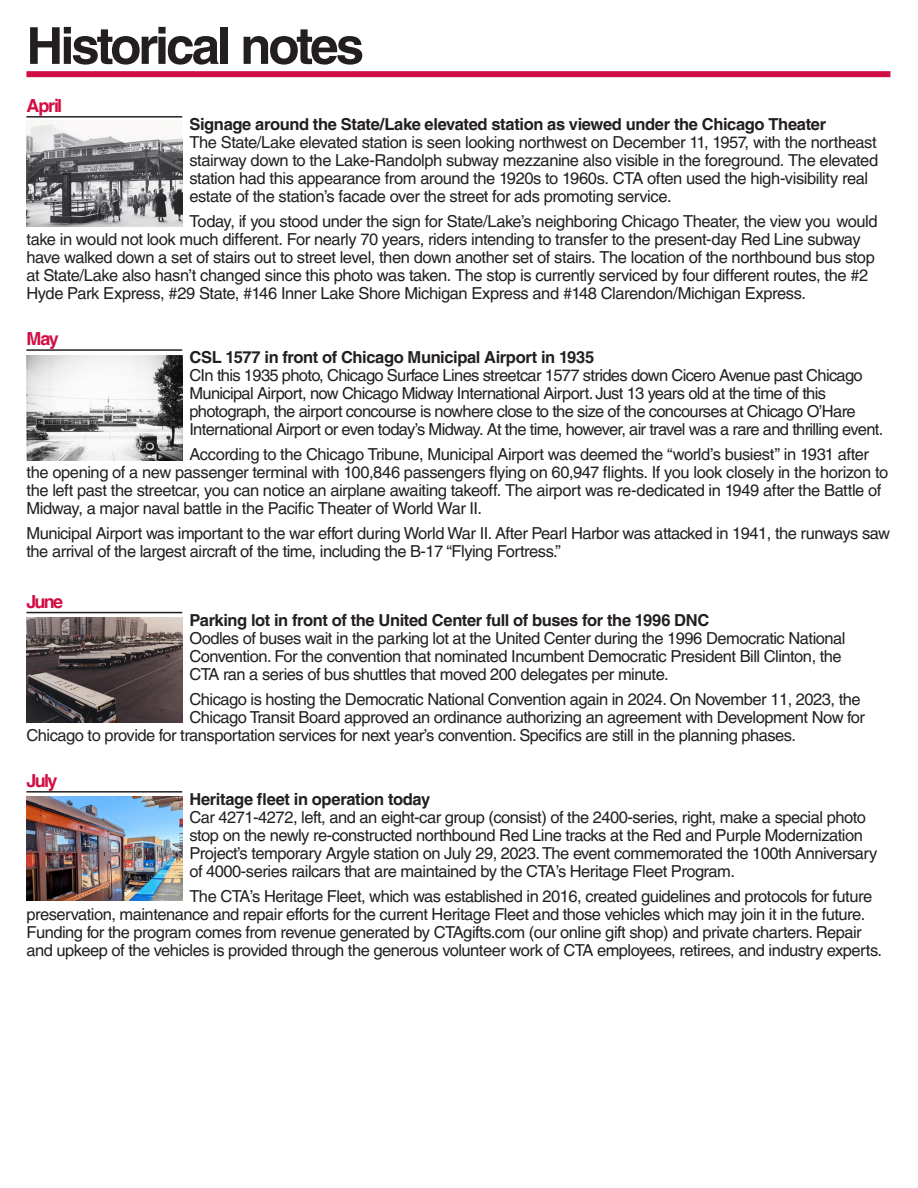
<style>
.page{position:relative;width:918px;height:1188px;background:#fff}
.page>*{position:absolute;margin:0;border:0;box-sizing:border-box;transform-origin:0 0}
.t1{font:700 51px "Helvetica LT Pro";letter-spacing:-.06em;color:#231f20}
.t2{font:700 18px "Helvetica LT Pro";letter-spacing:-.085em;color:#d20d44}
.t3{font:16.5px/18px "Helvetica LT Pro";letter-spacing:-.03em;color:#231f20}
.t4{font:700 16.5px "Helvetica LT Pro";letter-spacing:-.025em;color:#231f20}
</style>
<div class="page">
<hr style="left:26px;top:116px;width:156px;height:2px;background:#231f20">
<hr style="left:26px;top:349px;width:156px;height:2px;background:#231f20">
<hr style="left:26px;top:612px;width:156px;height:1px;background:#231f20">
<hr style="left:26px;top:791px;width:156px;height:2px;background:#231f20">
<img style="left:27px;top:618px;width:155px;height:105px">
<img style="left:26px;top:796px;width:156px;height:105px">
<img style="left:27px;top:356px;width:155px;height:105px">
<img style="left:26px;top:121px;width:156px;height:105px">
<div style="left:26px;top:71px;width:864px;height:6px;background:#d20d44"></div>
<p class="t1" style="left:26px;top:15px;width:339px">Historical notes</p>
<p class="t2" style="left:26px;top:95px;width:37px">April</p>
<p class="t4" style="left:189px;top:114px;width:638px">Signage around the State/Lake elevated station as viewed under the Chicago Theater</p>
<p class="t3" style="left:189px;top:133px;width:690px">The State/Lake elevated station is seen looking northwest on December 11, 1957, with the northeast stairway down to the Lake-Randolph subway mezzanine also visible in the foreground. The elevated station had this appearance from around the 1920s to 1960s. CTA often used the high-visibility real estate of the station’s facade over the street for ads promoting service.</p>
<p class="t3" style="left:26px;top:212px;width:853px;text-indent:163px">Today, if you stood under the sign for State/Lake’s neighboring Chicago Theater, the view you would take in would not look much different. For nearly 70 years, riders intending to transfer to the present-day Red Line subway have walked down a set of stairs out to street level, then down another set of stairs. The location of the northbound bus stop at State/Lake also hasn’t changed since this photo was taken. The stop is currently serviced by four different routes, the #2<br>Hyde Park Express, #29 State, #146 Inner Lake Shore Michigan Express and #148 Clarendon/Michigan Express.</p>
<p class="t2" style="left:26px;top:328px;width:34px">May</p>
<p class="t4" style="left:189px;top:348px;width:406px">CSL 1577 in front of Chicago Municipal Airport in 1935</p>
<p class="t3" style="left:189px;top:367px;width:695px">CIn this 1935 photo, Chicago Surface Lines streetcar 1577 strides down Cicero Avenue past Chicago Municipal Airport, now Chicago Midway International Airport. Just 13 years old at the time of this photograph, the airport concourse is nowhere close to the size of the concourses at Chicago O’Hare International Airport or even today’s Midway. At the time, however, air travel was a rare and thrilling event.</p>
<p class="t3" style="left:26px;top:445px;width:863px;text-indent:163px">According to the Chicago Tribune, Municipal Airport was deemed the “world’s busiest” in 1931 after the opening of a new passenger terminal with 100,846 passengers flying on 60,947 flights. If you look closely in the horizon to the left past the streetcar, you can notice an airplane awaiting takeoff. The airport was re-dedicated in 1949 after the Battle of Midway, a major naval battle in the Pacific Theater of World War II.</p>
<p class="t3" style="left:26px;top:524px;width:865px">Municipal Airport was important to the war effort during World War II. After Pearl Harbor was attacked in 1941, the runways saw the arrival of the largest aircraft of the time, including the B-17 “Flying Fortress.”</p>
<p class="t2" style="left:26px;top:591px;width:38px">June</p>
<p class="t4" style="left:189px;top:610px;width:522px">Parking lot in front of the United Center full of buses for the 1996 DNC</p>
<p class="t3" style="left:189px;top:629px;width:658px">Oodles of buses wait in the parking lot at the United Center during the 1996 Democratic National<br>Convention. For the convention that nominated Incumbent Democratic President Bill Clinton, the<br>CTA ran a series of bus shuttles that moved 200 delegates per minute.</p>
<p class="t3" style="left:189px;top:690px;width:673px">Chicago is hosting the Democratic National Convention again in 2024. On November 11, 2023, the</p>
<p class="t3" style="left:189px;top:708px;width:677px">Chicago Transit Board approved an ordinance authorizing an agreement with Development Now for</p>
<p class="t3" style="left:26px;top:726px;width:771px">Chicago to provide for transportation services for next year’s convention. Specifics are still in the planning phases.</p>
<p class="t2" style="left:26px;top:770px;width:33px">July</p>
<p class="t4" style="left:189px;top:789px;width:242px">Heritage fleet in operation today</p>
<p class="t3" style="left:189px;top:808px;width:690px">Car 4271-4272, left, and an eight-car group (consist) of the 2400-series, right, make a special photo stop on the newly re-constructed northbound Red Line tracks at the Red and Purple Modernization Project’s temporary Argyle station on July 29, 2023. The event commemorated the 100th Anniversary of 4000-series railcars that are maintained by the CTA’s Heritage Fleet Program.</p>
<p class="t3" style="left:26px;top:887px;width:857px;text-indent:163px">The CTA’s Heritage Fleet, which was established in 2016, created guidelines and protocols for future preservation, maintenance and repair efforts for the current Heritage Fleet and those vehicles which may join it in the future.<br>Funding for the program comes from revenue generated by CTAgifts.com (our online gift shop) and private charters. Repair and upkeep of the vehicles is provided through the generous volunteer work of CTA employees, retirees, and industry experts.</p>
</div>
